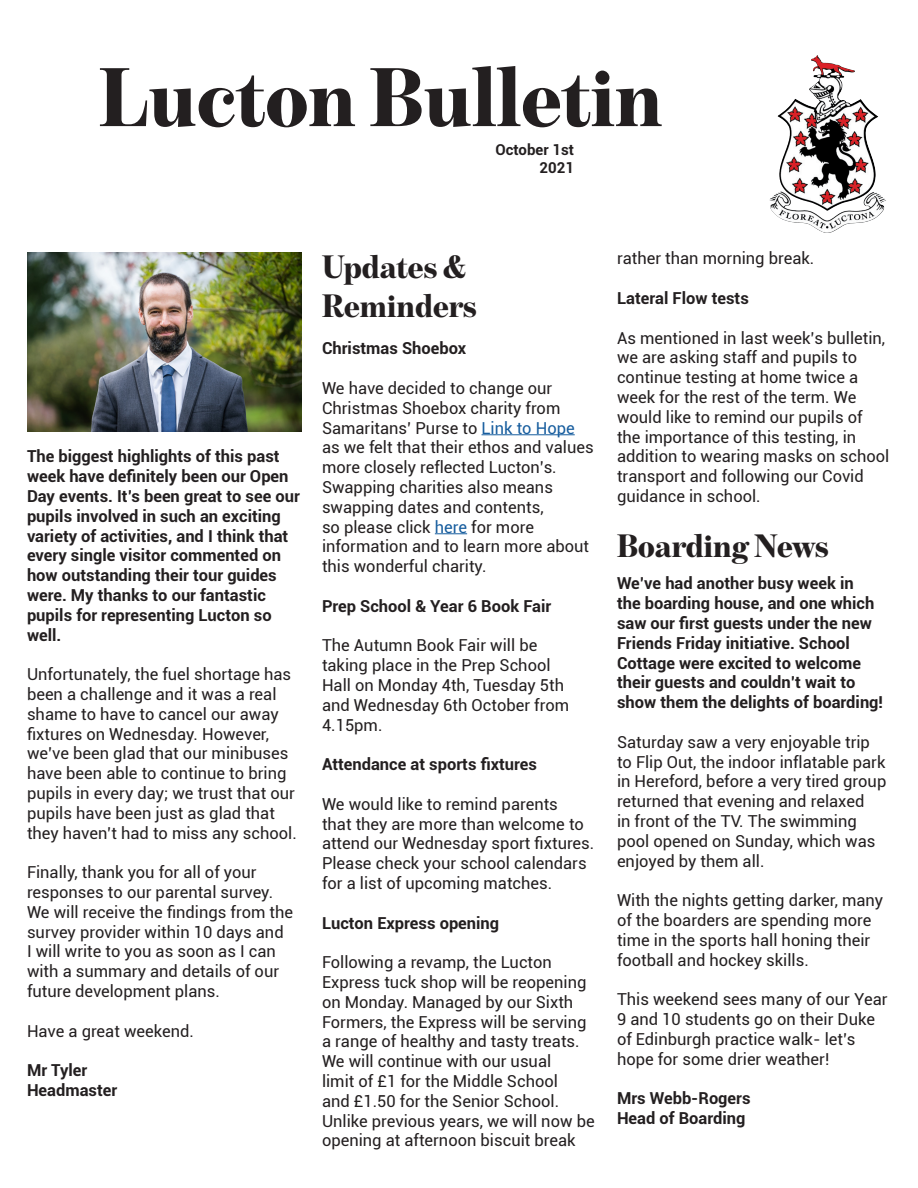
<style>
.page{position:relative;width:918px;height:1188px;background:#fff}
.page>*{position:absolute;margin:0;border:0;box-sizing:border-box;transform-origin:0 0}
.Newsletter_Title{font:900 84.6px "Benton Mod Disp";color:#231f20}
.Body_Text{font:900 33px/39.6px "Benton Mod Disp";color:#231f20}
.Body_Text-2{font:16.5px/19.8px "Roboto";color:#231f20}
.Body_Text-3{font:700 16.5px/19.8px "Roboto";color:#231f20}
.Body_Text-4{font:700 15px/18px "Roboto";color:#231f20;text-align:right}
.s1{color:#175d9e}
</style>
<div class="page">
<img style="left:778px;top:56px;width:43px;height:111px">
<img style="left:27px;top:252px;width:274px;height:180px">
<hr style="left:482px;top:434px;width:93px;height:1px;background:#175d9e">
<hr style="left:435px;top:533px;width:32px;height:1px;background:#175d9e">
<p class="Newsletter_Title" style="left:99px;top:50px;width:565px">Lucton Bulletin</p>
<p class="Body_Text-4" style="left:495px;top:140px;width:80px">October 1st<br>2021</p>
<p class="Body_Text-3" style="left:27px;top:446px;width:274px">The biggest highlights of this past week have definitely been our Open<br>Day events. It’s been great to see our pupils involved in such an exciting variety of activities, and I think that every single visitor commented on how outstanding their tour guides were. My thanks to our fantastic pupils for representing Lucton so well.</p>
<p class="Body_Text-2" style="left:27px;top:664px;width:271px">Unfortunately, the fuel shortage has been a challenge and it was a real shame to have to cancel our away fixtures on Wednesday. However, we’ve been glad that our minibuses have been able to continue to bring pupils in every day; we trust that our pupils have been just as glad that they haven’t had to miss any school.</p>
<p class="Body_Text-2" style="left:27px;top:862px;width:268px">Finally, thank you for all of your responses to our parental survey.<br>We will receive the findings from the survey provider within 10 days and<br>I will write to you as soon as I can with a summary and details of our future development plans.</p>
<p class="Body_Text-2" style="left:27px;top:1020px;width:168px">Have a great weekend.</p>
<p class="Body_Text-3" style="left:27px;top:1060px;width:62px">Mr Tyler</p>
<p class="Body_Text-3" style="left:27px;top:1080px;width:92px">Headmaster</p>
<p class="Body_Text" style="left:322px;top:247px;width:157px">Updates &amp;<br>Reminders</p>
<p class="Body_Text-2" style="left:617px;top:248px;width:199px">rather than morning break.</p>
<p class="Body_Text-3" style="left:617px;top:288px;width:133px">Lateral Flow tests</p>
<p class="Body_Text-2" style="left:617px;top:327px;width:274px">As mentioned in last week’s bulletin, we are asking staff and pupils to continue testing at home twice a week for the rest of the term. We would like to remind our pupils of the importance of this testing, in addition to wearing masks on school transport and following our Covid guidance in school.</p>
<p class="Body_Text-3" style="left:322px;top:338px;width:146px">Christmas Shoebox</p>
<p class="Body_Text-2" style="left:322px;top:378px;width:273px">We have decided to change our<br>Christmas Shoebox charity from<br>Samaritans’ Purse to <span class="s1">Link to Hope </span>as we felt that their ethos and values more closely reflected Lucton’s.<br>Swapping charities also means swapping dates and contents,<br>so please click <span class="s1">here</span> for more information and to learn more about this wonderful charity.</p>
<p class="Body_Text-3" style="left:322px;top:595px;width:231px">Prep School &amp; Year 6 Book Fair</p>
<p class="Body_Text-2" style="left:322px;top:635px;width:249px">The Autumn Book Fair will be taking place in the Prep School<br>Hall on Monday 4th, Tuesday 5th and Wednesday 6th October from<br>4.15pm.</p>
<p class="Body_Text-3" style="left:322px;top:754px;width:217px">Attendance at sports fixtures</p>
<p class="Body_Text-2" style="left:322px;top:793px;width:274px">We would like to remind parents<br>that they are more than welcome to attend our Wednesday sport fixtures.<br>Please check your school calendars for a list of upcoming matches.</p>
<p class="Body_Text-3" style="left:322px;top:912px;width:179px">Lucton Express opening</p>
<p class="Body_Text-2" style="left:322px;top:952px;width:274px">Following a revamp, the Lucton Express tuck shop will be reopening on Monday. Managed by our Sixth Formers, the Express will be serving a range of healthy and tasty treats.<br>We will continue with our usual<br>limit of £1 for the Middle School<br>and £1.50 for the Senior School.<br>Unlike previous years, we will now be opening at afternoon biscuit break</p>
<p class="Body_Text" style="left:617px;top:526px;width:214px">Boarding News</p>
<p class="Body_Text-3" style="left:617px;top:573px;width:268px">We’ve had another busy week in<br>the boarding house, and one which saw our first guests under the new Friends Friday initiative. School Cottage were excited to welcome their guests and couldn’t wait to show them the delights of boarding!</p>
<p class="Body_Text-2" style="left:617px;top:731px;width:271px">Saturday saw a very enjoyable trip to Flip Out, the indoor inflatable park in Hereford, before a very tired group returned that evening and relaxed<br>in front of the TV. The swimming pool opened on Sunday, which was enjoyed by them all.</p>
<p class="Body_Text-2" style="left:617px;top:890px;width:268px">With the nights getting darker, many of the boarders are spending more time in the sports hall honing their football and hockey skills.</p>
<p class="Body_Text-2" style="left:617px;top:989px;width:272px">This weekend sees many of our Year<br>9 and 10 students go on their Duke of Edinburgh practice walk- let’s hope for some drier weather!</p>
<p class="Body_Text-3" style="left:617px;top:1088px;width:135px">Mrs Webb-Rogers</p>
<p class="Body_Text-3" style="left:617px;top:1108px;width:130px">Head of Boarding</p>
</div>
